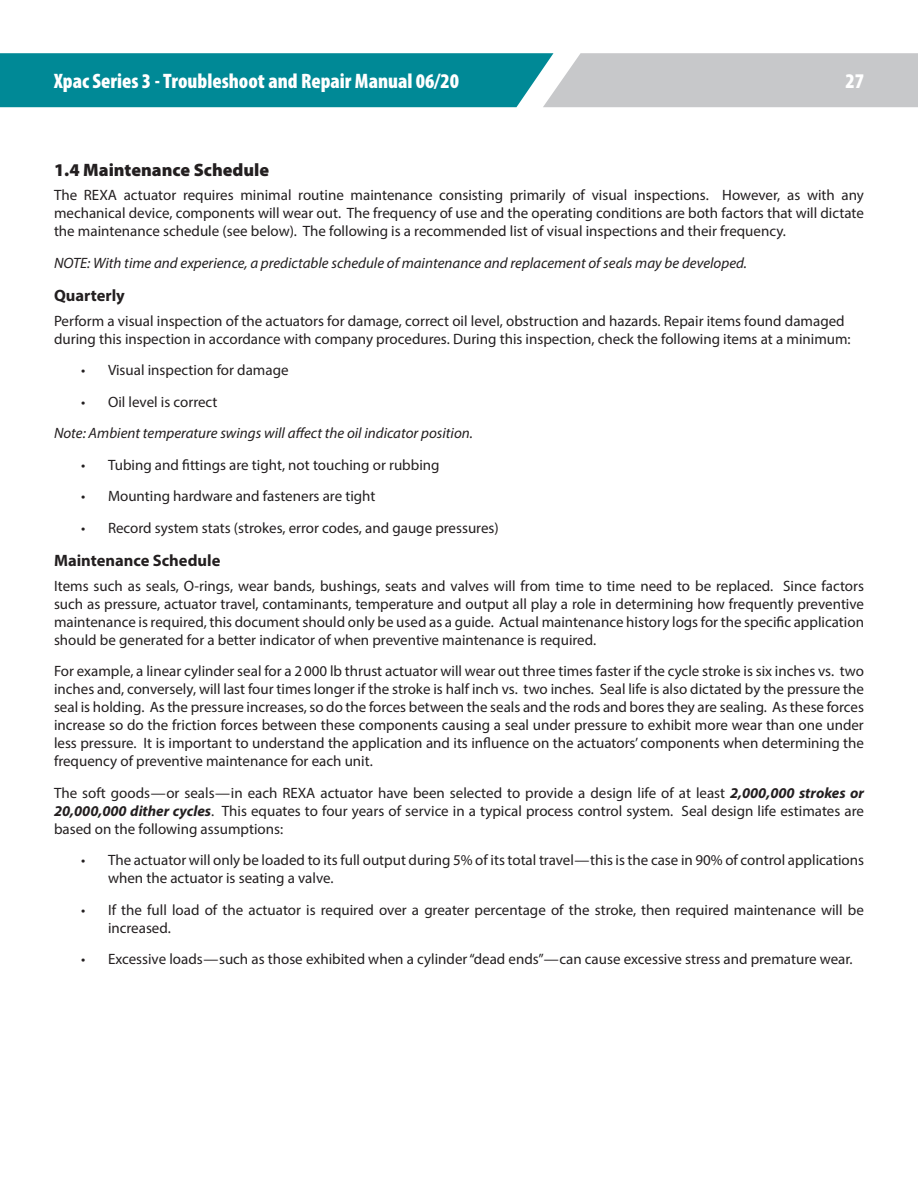
<style>
.page{position:relative;width:918px;height:1188px;background:#fff}
.page>*{position:absolute;margin:0;border:0;box-sizing:border-box;transform-origin:0 0}
.t1{font:900 condensed 21px "Myriad Pro";color:#fff}
.Header-_Body{font:900 18px "Myriad Pro";color:#231f20}
.Subheader-_Small__Bo{font:700 16.5px "Myriad Pro";color:#231f20}
.Paragraph-_Justified{font:15px/18px "Myriad Pro";color:#231f20;text-align:justify}
.Paragraph-_Italicize{font:italic 15px "Myriad Pro";color:#231f20}
.s1{font-weight:700;font-style:italic}
</style>
<div class="page">
<svg style="left:0;top:53px;width:918px;height:54px;background:#54a5ad"></svg>
<h1 class="t1" style="left:54px;top:68px;width:407px">Xpac Series 3 - Troubleshoot and Repair Manual 06/20</h1>
<h1 class="t1" style="left:845px;top:68px;width:20px">27</h1>
<p class="Header-_Body" style="left:54px;top:157px;width:217px">1.4 Maintenance Schedule</p>
<p class="Paragraph-_Justified" style="left:54px;top:186px;width:812px">The REXA actuator requires minimal routine maintenance consisting primarily of visual inspections. However, as with any mechanical device, components will wear out. The frequency of use and the operating conditions are both factors that will dictate the maintenance schedule (see below). The following is a recommended list of visual inspections and their frequency.</p>
<p class="Paragraph-_Italicize" style="left:54px;top:253px;width:694px">NOTE: With time and experience, a predictable schedule of maintenance and replacement of seals may be developed.</p>
<p class="Subheader-_Small__Bo" style="left:54px;top:285px;width:72px">Quarterly</p>
<p class="Paragraph-_Justified" style="left:54px;top:312px;width:792px">Perform a visual inspection of the actuators for damage, correct oil level, obstruction and hazards. Repair items found damaged</p>
<p class="Paragraph-_Justified" style="left:54px;top:330px;width:798px">during this inspection in accordance with company procedures. During this inspection, check the following items at a minimum:</p>
<p class="Paragraph-_Justified" style="left:81px;top:361px;width:209px">• Visual inspection for damage</p>
<p class="Paragraph-_Justified" style="left:81px;top:393px;width:138px">• Oil level is correct</p>
<p class="Paragraph-_Italicize" style="left:54px;top:424px;width:421px">Note: Ambient temperature swings will affect the oil indicator position.</p>
<p class="Paragraph-_Justified" style="left:81px;top:456px;width:360px">• Tubing and fittings are tight, not touching or rubbing</p>
<p class="Paragraph-_Justified" style="left:81px;top:487px;width:296px">• Mounting hardware and fasteners are tight</p>
<p class="Paragraph-_Justified" style="left:81px;top:519px;width:419px">• Record system stats (strokes, error codes, and gauge pressures)</p>
<p class="Subheader-_Small__Bo" style="left:54px;top:550px;width:168px">Maintenance Schedule</p>
<p class="Paragraph-_Justified" style="left:54px;top:577px;width:812px">Items such as seals, O-rings, wear bands, bushings, seats and valves will from time to time need to be replaced. Since factors such as pressure, actuator travel, contaminants, temperature and output all play a role in determining how frequently preventive maintenance is required, this document should only be used as a guide. Actual maintenance history logs for the specific application should be generated for a better indicator of when preventive maintenance is required.</p>
<p class="Paragraph-_Justified" style="left:54px;top:662px;width:812px">For example, a linear cylinder seal for a 2000 lb thrust actuator will wear out three times faster if the cycle stroke is six inches vs. two inches and, conversely, will last four times longer if the stroke is half inch vs. two inches. Seal life is also dictated by the pressure the seal is holding. As the pressure increases, so do the forces between the seals and the rods and bores they are sealing. As these forces increase so do the friction forces between these components causing a seal under pressure to exhibit more wear than one under less pressure. It is important to understand the application and its influence on the actuators’ components when determining the frequency of preventive maintenance for each unit.</p>
<p class="Paragraph-_Justified" style="left:54px;top:784px;width:812px">The soft goods—or seals—in each REXA actuator have been selected to provide a design life of at least <span class="s1">2,000,000 strokes or 20,000,000 dither cycles</span>. This equates to four years of service in a typical process control system. Seal design life estimates are based on the following assumptions:</p>
<p class="Paragraph-_Justified" style="left:108px;top:851px;width:758px;text-indent:-27px">• The actuator will only be loaded to its full output during 5% of its total travel—this is the case in 90% of control applications when the actuator is seating a valve.</p>
<p class="Paragraph-_Justified" style="left:108px;top:901px;width:757px;text-indent:-27px">• If the full load of the actuator is required over a greater percentage of the stroke, then required maintenance will be increased.</p>
<p class="Paragraph-_Justified" style="left:81px;top:950px;width:773px">• Excessive loads—such as those exhibited when a cylinder “dead ends”—can cause excessive stress and premature wear.</p>
</div>
